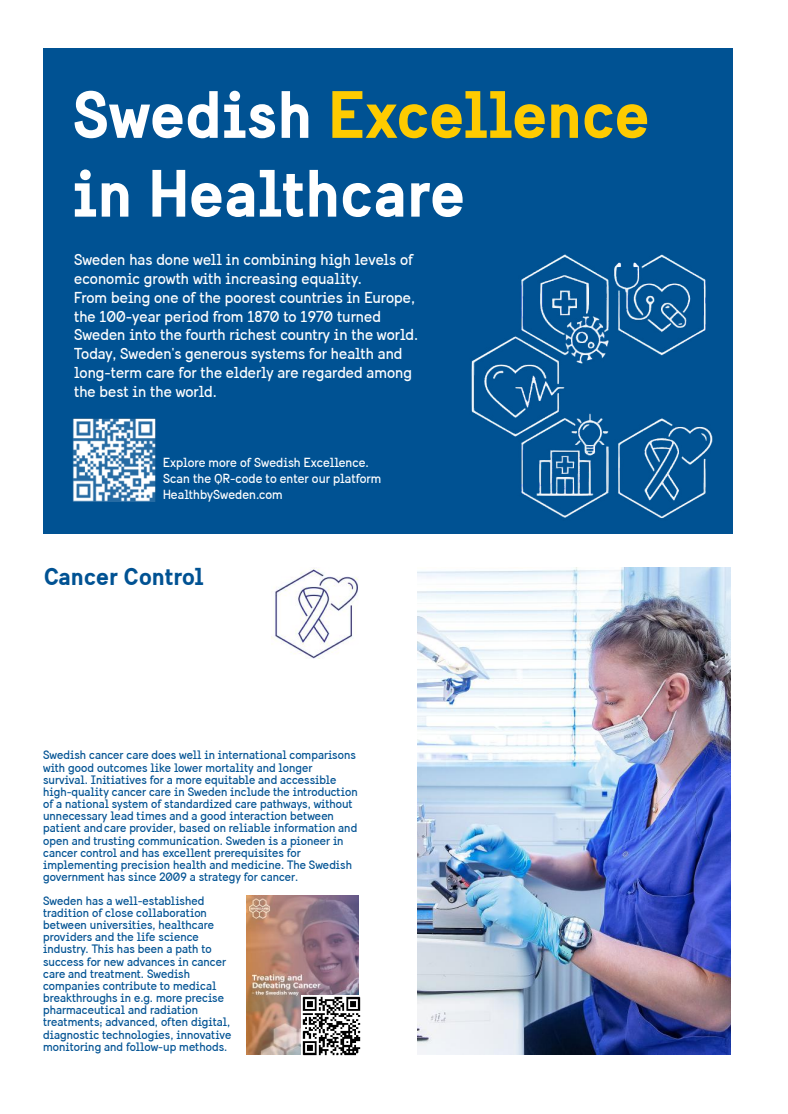
<style>
.page{position:relative;width:788px;height:1114px;background:#fff}
.page>*{position:absolute;margin:0;border:0;box-sizing:border-box;transform-origin:0 0}
.t1{font:700 65.62px/78.8px "Sweden Sans";color:#fff}
.t2{font:700 24.38px "Sweden Sans";color:#005293}
.t3{font:15.75px/18.9px "Sweden Sans";color:#fff}
.t4{font:13.12px/16px "Sweden Sans";color:#fff}
.t5{font:12.12px/12.1px "Sweden Sans";color:#005293}
.s1{color:#fecb00}
</style>
<div class="page">
<img style="left:272px;top:568px;width:86px;height:90px">
<div style="left:43px;top:49px;width:689px;height:484px;background:#005293"></div>
<img style="left:455px;top:246px;width:272px;height:277px">
<img style="left:417px;top:567px;width:313px;height:487px">
<img style="left:246px;top:895px;width:112px;height:159px">
<img style="left:301px;top:996px;width:60px;height:60px">
<img style="left:62px;top:408px;width:105px;height:104px">
<h1 class="t1" style="left:73px;top:82px;width:578px">Swedish <span class="s1">Excellence </span>in Healthcare</h1>
<p class="t3" style="left:74px;top:251px;width:345px">Sweden has done well in combining high levels of economic growth with increasing equality.<br>From being one of the poorest countries in Europe, the 100-year period from 1870 to 1970 turned Sweden into the fourth richest country in the world.<br>Today, Sweden's generous systems for health and long-term care for the elderly are regarded among the best in the world.</p>
<p class="t4" style="left:163px;top:456px;width:220px">Explore more of Swedish Excellence.<br>Scan the QR-code to enter our platform<br>HealthbySweden.com</p>
<h2 class="t2" style="left:43px;top:564px;width:162px">Cancer Control</h2>
<p class="t5" style="left:43px;top:750px;width:316px">Swedish cancer care does well in international comparisons with good outcomes like lower mortality and longer survival. Initiatives for a more equitable and accessible high-quality cancer care in Sweden include the introduction of a national system of standardized care pathways, without unnecessary lead times and a good interaction between patient andcare provider, based on reliable information and open and trusting communication. Sweden is a pioneer in cancer control and has excellent prerequisites for implementing precision health and medicine. The Swedish government has since 2009 a strategy for cancer.</p>
<p class="t5" style="left:43px;top:895px;width:190px">Sweden has a well-established tradition of close collaboration between universities, healthcare providers and the life science industry. This has been a path to success for new advances in cancer care and treatment. Swedish companies contribute to medical breakthroughs in e.g. more precise pharmaceutical and radiation treatments; advanced, often digital, diagnostic technologies, innovative monitoring and follow-up methods.</p>
</div>
